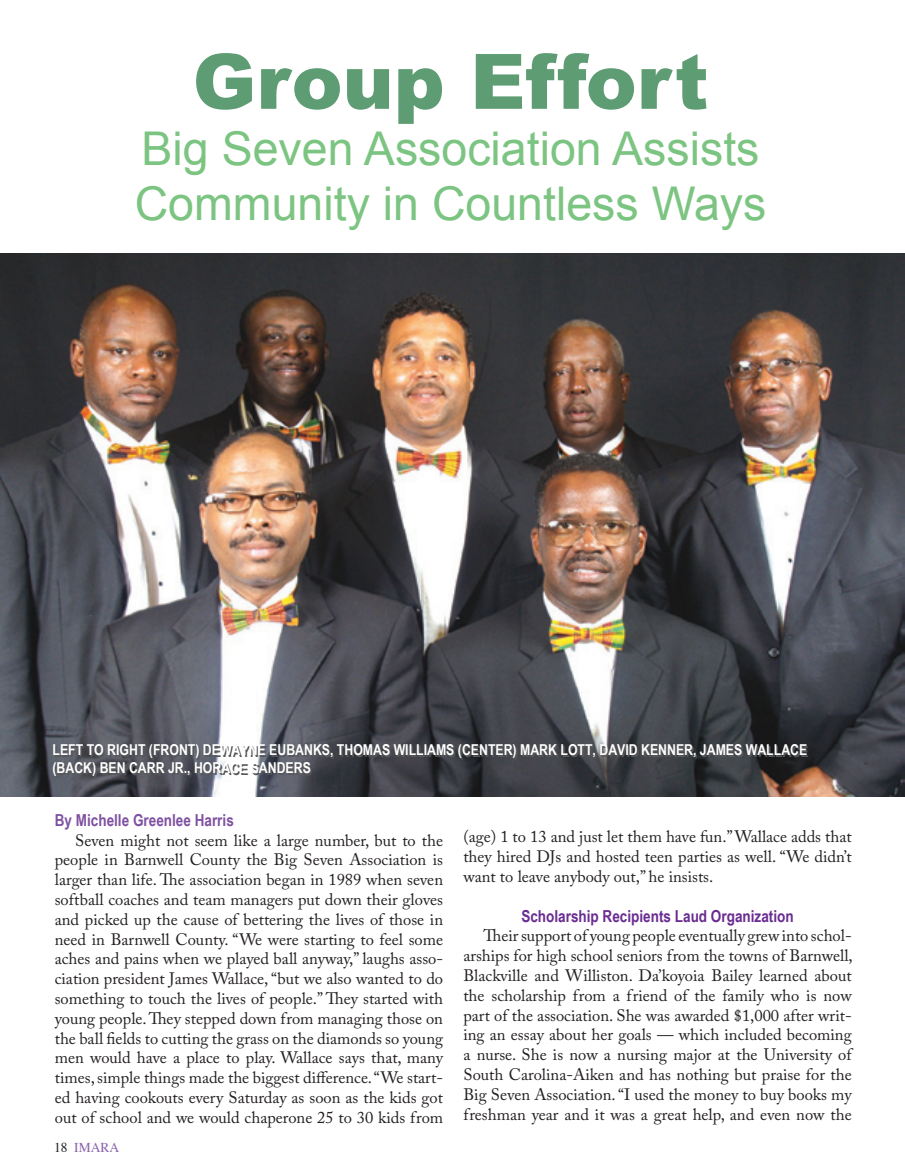
<style>
.page{position:relative;width:905px;height:1175px;background:#fff}
.page>*{position:absolute;margin:0;border:0;box-sizing:border-box;transform-origin:0 0}
.t1{font:900 76.5px "Arial";color:#5e9d73}
.t2{font:46.5px/55.8px "Arial";color:#7cc481}
.t3{font:16.5px/19.8px "Adobe Caslon Pro";color:#231f20;text-align:justify}
.t4{font:700 16.5px "Arial Narrow";color:#692c91}
.t5{font:700 16.5px "Arial Narrow";color:#7f51a1}
.t6{font:700 15px/18px "Arial Narrow";color:#fff}
.t7{font:13.5px "Times";color:#8a62aa}
.s1{color:#231f20}
</style>
<div class="page">
<img style="left:0;top:254px;width:904px;height:542px">
<h1 class="t1" style="left:193px;top:39px;width:517px">Group Effort</h1>
<h2 class="t2" style="left:135px;top:120px;width:633px">Big Seven Association Assists<br>Community in Countless Ways</h2>
<p class="t6" style="left:52px;top:741px;width:756px">LEFT TO RIGHT (FRONT) DEWAYNE EUBANKS, THOMAS WILLIAMS (CENTER) MARK LOTT, DAVID KENNER, JAMES WALLACE (BACK) BEN CARR JR., HORACE SANDERS</p>
<p class="t5" style="left:55px;top:810px;width:180px">By Michelle Greenlee Harris</p>
<p class="t3" style="left:55px;top:830px;width:390px;text-indent:20px">Seven might not seem like a large number, but to the people in Barnwell County the Big Seven Association is larger than life. The association began in 1989 when seven softball coaches and team managers put down their gloves and picked up the cause of bettering the lives of those in need in Barnwell County. “We were starting to feel some aches and pains when we played ball anyway,” laughs asso&shy;ciation president James Wallace, “but we also wanted to do something to touch the lives of people.” They started with young people. They stepped down from managing those on the ball fields to cutting the grass on the diamonds so young men would have a place to play. Wallace says that, many times, simple things made the biggest difference. “We start&shy;ed having cookouts every Saturday as soon as the kids got out of school and we would chaperone 25 to 30 kids from</p>
<p class="t3" style="left:463px;top:826px;width:390px">(age) 1 to 13 and just let them have fun.” Wallace adds that they hired DJs and hosted teen parties as well. “We didn’t want to leave anybody out,” he insists.</p>
<p class="t4" style="left:521px;top:906px;width:274px">Scholarship Recipients Laud Organization</p>
<p class="t3" style="left:463px;top:925px;width:391px;text-indent:20px">Their support of young people eventually grew into schol&shy;arships for high school seniors from the towns of Barnwell, Blackville and Williston. Da’koyoia Bailey learned about the scholarship from a friend of the family who is now part of the association. She was awarded $1,000 after writ&shy;ing an essay about her goals — which included becoming a nurse. She is now a nursing major at the University of South Carolina-Aiken and has nothing but praise for the Big Seven Association. “I used the money to buy books my freshman year and it was a great help, and even now the</p>
<p class="t7" style="left:54px;top:1139px;width:67px"><span class="s1">18</span> IMARA</p>
</div>
